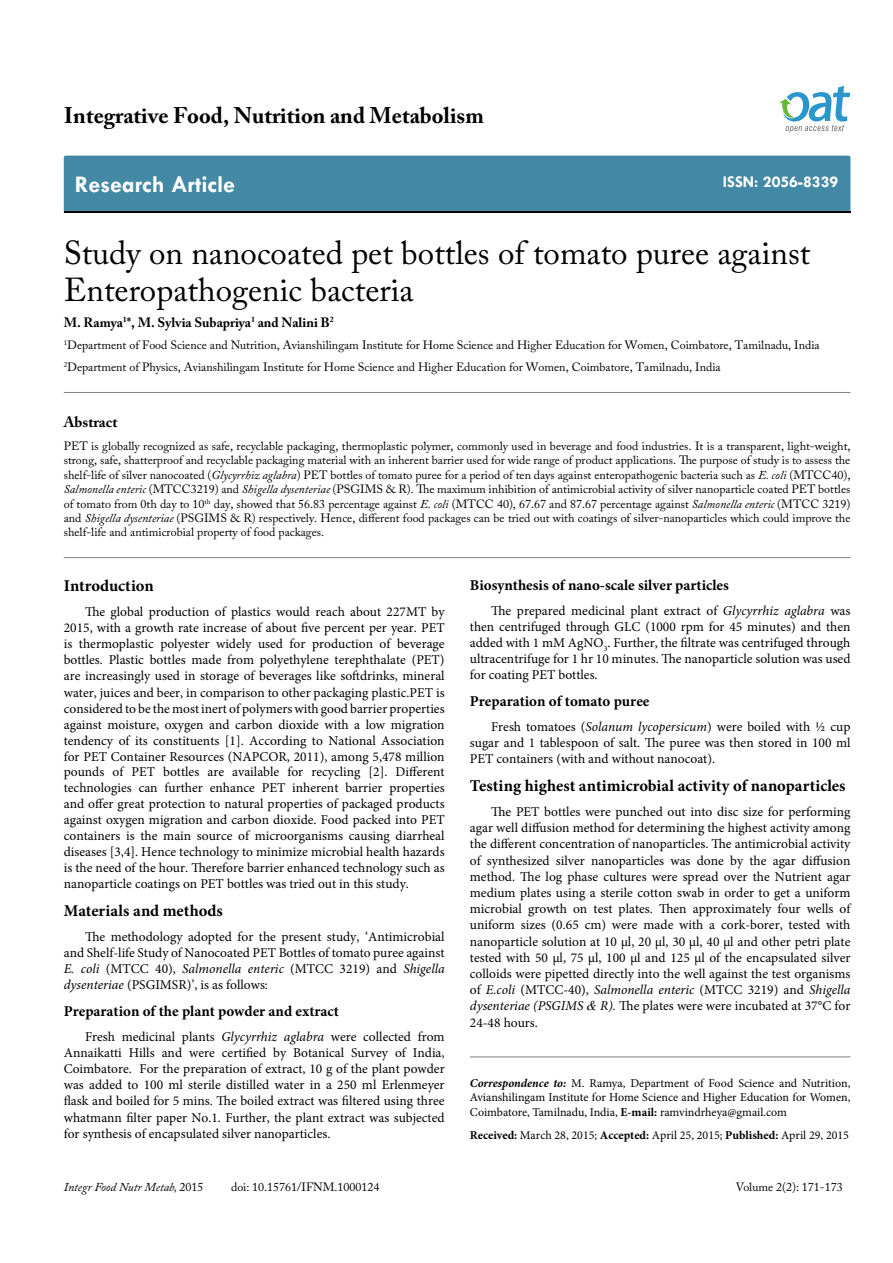
<style>
.page{position:relative;width:893px;height:1263px;background:#fff}
.page>*{position:absolute;margin:0;border:0;box-sizing:border-box;transform-origin:0 0}
.t1{font:33px/37.5px "Adobe Caslon Pro";color:#000}
.t2{font:700 24px "Tw Cen";color:#fff}
.t3{font:700 22.5px "Adobe Caslon Pro";color:#000}
.t4{font:700 16.5px "Minion Pro";letter-spacing:.005em;color:#000}
.t5{font:700 16.5px "Tw Cen";color:#fff}
.t6{font:700 15px "Minion Pro";color:#000}
.t7{font:700 15px "Adobe Caslon Pro";color:#000}
.t8{font:13.5px/16.2px "Minion Pro";color:#000;text-align:justify}
.t9{font:700 13.5px "Adobe Caslon Pro";color:#000}
.t10{font:12px/14.4px "Adobe Caslon Pro";color:#000}
.t11{font:12px/14.4px "Minion Pro";color:#000;text-align:justify}
.t12{font:italic 12px "Adobe Caslon Pro";color:#000}
.s1{font-style:italic}
.s2{font-family:"Times New Roman";font-style:italic}
.s3{font-weight:700;font-style:italic}
.s4{font-weight:700}
.s5{font-style:normal}
</style>
<div class="page">
<div style="left:64px;top:156px;width:786px;height:56px;background:#4389a5"></div>
<svg style="left:779px;top:86px;width:71px;height:47px"></svg>
<hr style="left:64px;top:392px;width:786px;height:1px;background:#808285">
<hr style="left:64px;top:557px;width:786px;height:1px;background:#808285">
<hr style="left:470px;top:1057px;width:380px;height:1px;background:#808285">
<h3 class="t3" style="left:64px;top:102px;width:421px">Integrative Food, Nutrition and Metabolism</h3>
<h2 class="t2" style="left:75px;top:170px;width:162px">Research Article</h2>
<p class="t5" style="left:723px;top:172px;width:117px">ISSN: 2056-8339</p>
<h1 class="t1" style="left:64px;top:233px;width:748px">Study on nanocoated pet bottles of tomato puree against<br>Enteropathogenic bacteria</h1>
<p class="t9" style="left:64px;top:314px;width:272px">M. Ramya<sup>1</sup>*, M. Sylvia Subapriya<sup>1</sup> and Nalini B<sup>2</sup></p>
<p class="t10" style="left:64px;top:334px;width:757px;line-height:22.2px"><sup>1</sup>Department of Food Science and Nutrition, Avianshilingam Institute for Home Science and Higher Education for Women, Coimbatore, Tamilnadu, India<br><sup>2</sup>Department of Physics, Avianshilingam Institute for Home Science and Higher Education for Women, Coimbatore, Tamilnadu, India</p>
<p class="t7" style="left:64px;top:413px;width:55px">Abstract</p>
<p class="t10" style="left:64px;top:439px;width:788px;text-align:justify">PET is globally recognized as safe, recyclable packaging, thermoplastic polymer, commonly used in beverage and food industries. It is a transparent, light-weight, strong, safe, shatterproof and recyclable packaging material with an inherent barrier used for wide range of product applications. The purpose of study is to assess the shelf-life of silver nanocoated (<span class="s1">Glycyrrhiz aglabra</span>) PET bottles of tomato puree for a period of ten days against enteropathogenic bacteria such as <span class="s1">E. coli</span> (MTCC40), <span class="s1">Salmonella enteric</span> (MTCC3219) and <span class="s1">Shigella dysenteriae</span> (PSGIMS &amp; R). The maximum inhibition of antimicrobial activity of silver nanoparticle coated PET bottles of tomato from 0th day to 10<sup>th</sup> day, showed that 56.83 percentage against <span class="s1">E. coli</span> (MTCC 40), 67.67 and 87.67 percentage against <span class="s1">Salmonella enteric</span> (MTCC 3219) and <span class="s1">Shigella dysenteriae</span> (PSGIMS &amp; R) respectively. Hence, different food packages can be tried out with coatings of silver-nanoparticles which could improve the shelf-life and antimicrobial property of food packages.</p>
<p class="t4" style="left:64px;top:574px;width:91px">Introduction</p>
<p class="t8" style="left:64px;top:603px;width:382px;text-indent:21px">The global production of plastics would reach about 227MT by 2015, with a growth rate increase of about five percent per year. PET is thermoplastic polyester widely used for production of beverage bottles. Plastic bottles made from polyethylene terephthalate (PET) are increasingly used in storage of beverages like softdrinks, mineral water, juices and beer, in comparison to other packaging plastic.PET is considered to be the most inert of polymers with good barrier properties against moisture, oxygen and carbon dioxide with a low migration tendency of its constituents [1]. According to National Association for PET Container Resources (NAPCOR, 2011), among 5,478 million pounds of PET bottles are available for recycling [2]. Different technologies can further enhance PET inherent barrier properties and offer great protection to natural properties of packaged products against oxygen migration and carbon dioxide. Food packed into PET containers is the main source of microorganisms causing diarrheal diseases [3,4]. Hence technology to minimize microbial health hazards is the need of the hour. Therefore barrier enhanced technology such as nanoparticle coatings on PET bottles was tried out in this study.</p>
<p class="t4" style="left:64px;top:899px;width:161px">Materials and methods</p>
<p class="t8" style="left:64px;top:928px;width:382px;text-indent:21px">The methodology adopted for the present study, ‘Antimicrobial and Shelf-life Study of Nanocoated PET Bottles of tomato puree against <span class="s1">E. coli</span> (MTCC 40), <span class="s1">Salmonella enteric</span> (MTCC 3219) and <span class="s1">Shigella dysenteriae</span> (PSGIMSR)’, is as follows:</p>
<p class="t6" style="left:64px;top:1000px;width:277px">Preparation of the plant powder and extract</p>
<p class="t8" style="left:64px;top:1028px;width:382px;text-indent:21px">Fresh medicinal plants <span class="s1">Glycyrrhiz aglabra</span> were collected from Annaikatti Hills and were certified by Botanical Survey of India, Coimbatore. For the preparation of extract, 10 g of the plant powder was added to 100 ml sterile distilled water in a 250 ml Erlenmeyer flask and boiled for 5 mins. The boiled extract was filtered using three whatmann filter paper No.1. Further, the plant extract was subjected for synthesis of encapsulated silver nanoparticles.</p>
<p class="t6" style="left:470px;top:574px;width:260px">Biosynthesis of nano-scale silver particles</p>
<p class="t8" style="left:470px;top:602px;width:382px;text-indent:21px">The prepared medicinal plant extract of <span class="s1">Glycyrrhiz aglabra</span> was then centrifuged through GLC (1000 rpm for 45 minutes) and then added with 1 mM AgNO<sub>3</sub>. Further, the filtrate was centrifuged through ultracentrifuge for 1 hr 10 minutes. The nanoparticle solution was used for coating PET bottles.</p>
<p class="t6" style="left:470px;top:690px;width:181px">Preparation of tomato puree</p>
<p class="t8" style="left:470px;top:718px;width:382px;text-indent:21px">Fresh tomatoes (<span class="s1">Solanum lycopersicum</span>) were boiled with ½ cup sugar and 1 tablespoon of salt. The puree was then stored in 100 ml PET containers (with and without nanocoat).</p>
<p class="t4" style="left:470px;top:774px;width:377px">Testing highest antimicrobial activity of nanoparticles</p>
<p class="t8" style="left:470px;top:804px;width:382px;text-indent:21px">The PET bottles were punched out into disc size for performing agar well diffusion method for determining the highest activity among the different concentration of nanoparticles. The antimicrobial activity of synthesized silver nanoparticles was done by the agar diffusion method. The log phase cultures were spread over the Nutrient agar medium plates using a sterile cotton swab in order to get a uniform microbial growth on test plates. Then approximately four wells of uniform sizes (0.65 cm) were made with a cork-borer, tested with nanoparticle solution at 10 μl, 20 μl, 30 μl, 40 μl and other petri plate tested with 50 μl, 75 μl, 100 μl and 125 μl of the encapsulated silver colloids were pipetted directly into the well against the test organisms of <span class="s1">E.coli</span> (MTCC-40), <span class="s1">Salmonella enteric</span> (MTCC 3219) and <span class="s1">Shigella dysenteriae (PSGIMS</span> <span class="s2">&amp;</span> <span class="s1">R).</span> The plates were were incubated at 37°C for 24-48 hours.</p>
<p class="t11" style="left:470px;top:1076px;width:382px"><span class="s3">Correspondence to:</span> M. Ramya, Department of Food Science and Nutrition, Avianshilingam Institute for Home Science and Higher Education for Women, Coimbatore, Tamilnadu, India, <span class="s4">E-mail:</span> ramvindrheya@gmail.com</p>
<p class="t11" style="left:470px;top:1128px;width:381px"><span class="s4">Received:</span> March 28, 2015; <span class="s4">Accepted:</span> April 25, 2015; <span class="s4">Published:</span> April 29, 2015</p>
<p class="t12" style="left:64px;top:1180px;width:141px">Integr Food Nutr Metab, <span class="s5">2015</span></p>
<p class="t10" style="left:231px;top:1180px;width:150px">doi: 10.15761/IFNM.1000124</p>
<p class="t10" style="left:736px;top:1180px;width:108px">Volume 2(2): 171-173</p>
</div>
